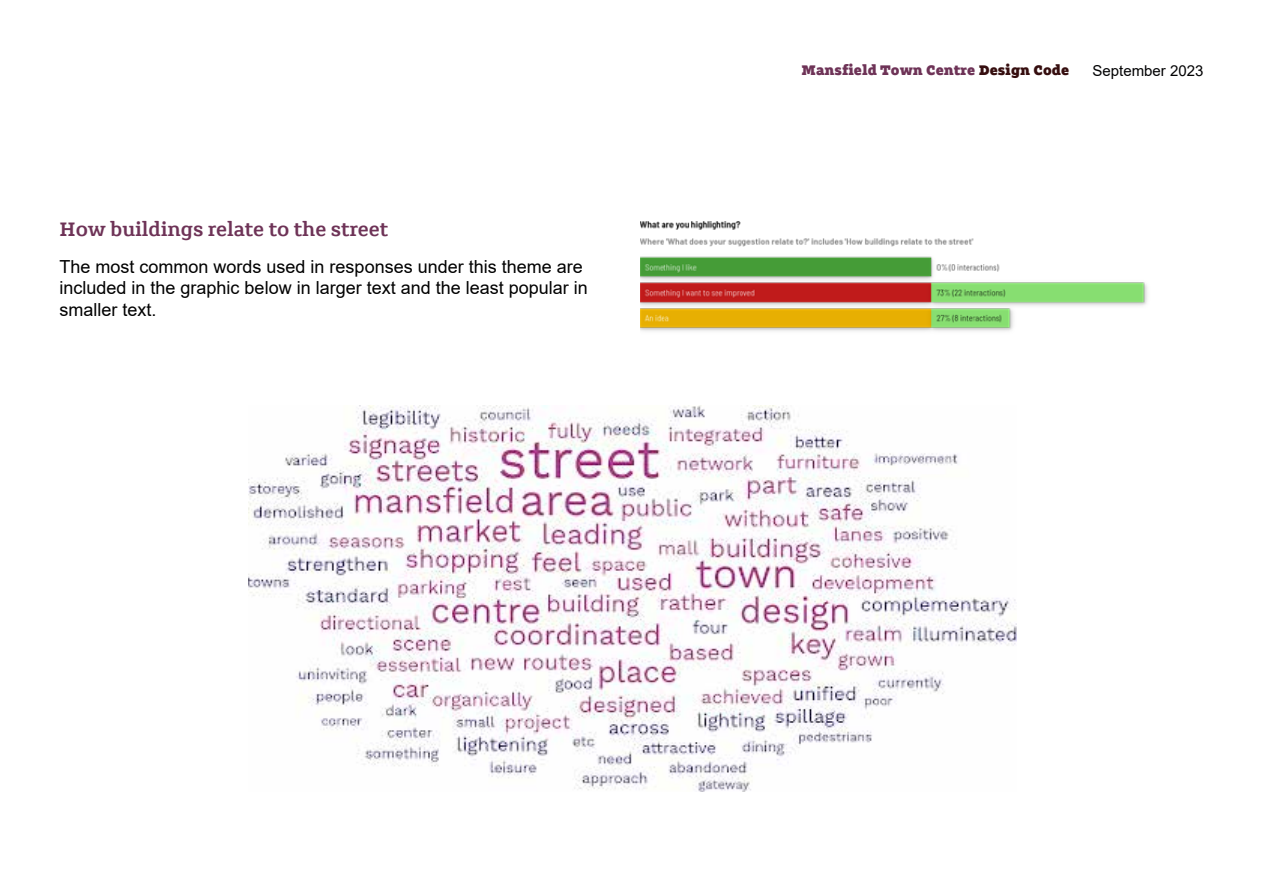
<style>
.page{position:relative;width:1263px;height:893px;background:#fff}
.page>*{position:absolute;margin:0;border:0;box-sizing:border-box;transform-origin:0 0}
.t1{font:21px "Grueber";color:#6e3357}
.t2{font:18px/21.6px "Arial";color:#000}
.t3{font:700 15px "Grueber";color:#6e3357}
.t4{font:15px "Arial";color:#020203}
.s1{color:#360e0f}
</style>
<div class="page">
<img style="left:249px;top:406px;width:768px;height:385px">
<img style="left:640px;top:221px;width:508px;height:110px">
<p class="t1" style="left:60px;top:217px;width:330px">How buildings relate to the street</p>
<p class="t2" style="left:60px;top:255px;width:530px">The most common words used in responses under this theme are included in the graphic below in larger text and the least popular in smaller text.</p>
<p class="t3" style="left:802px;top:61px;width:269px">Mansfield Town Centre <span class="s1">Design Code</span></p>
<p class="t4" style="left:1092px;top:60px;width:112px">September 2023</p>
</div>
